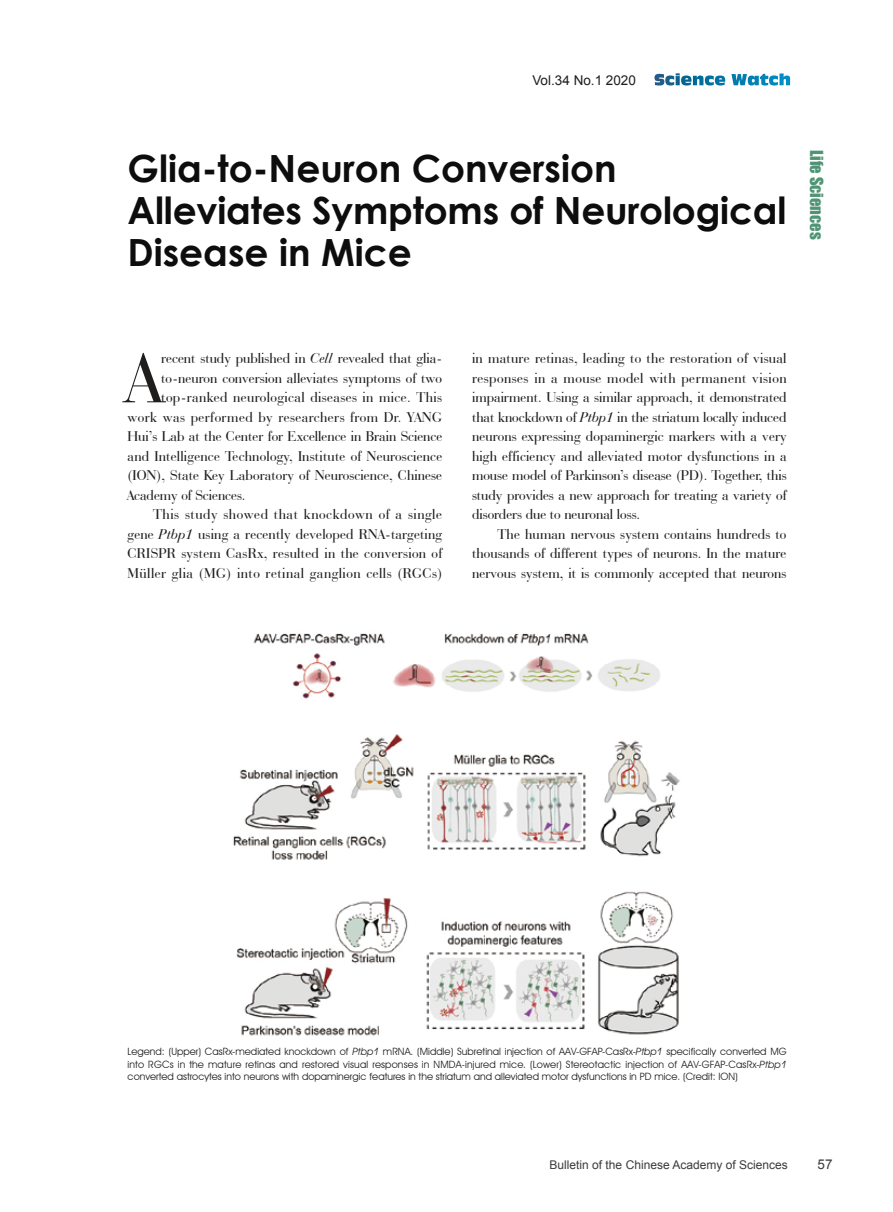
<style>
.page{position:relative;width:893px;height:1212px;background:#fff}
.page>*{position:absolute;margin:0;border:0;box-sizing:border-box;transform-origin:0 0}
.t1{font:73.95px "Bauer Bodoni BT";color:#1f1e1d}
.t2{font:700 37.5px/42px "Century Gothic";color:#0d0d0d}
.t3{font:16.5px "Impact";color:#4f9474}
.t4{font:15px/19.5px "Bauer Bodoni BT";letter-spacing:.01em;color:#1f1e1d;text-align:justify}
.t5{font:15px "Bauer Bodoni BT";letter-spacing:.03em;color:#1f1e1d}
.t6{font:15px "Bauer Bodoni BT";letter-spacing:.035em;color:#1f1e1d}
.t7{font:13.5px "Arial";color:#1f1e1d}
.t8{font:13.5px "Arial";color:#3e3a39}
.t9{font:12px "Arial";color:#3e3a39}
.t10{font:10.05px/12.8px "Avant Garde IT Cby BT";color:#1f1e1d;text-align:justify}
.s1{font-family:"Antique Olive Compact";font-size:15px;color:#fff}
.s2{font-style:italic}
</style>
<div class="page">
<img style="left:233px;top:633px;width:447px;height:403px">
<p class="t7" style="left:532px;top:72px;width:260px">Vol.34 No.1 2020 <span class="s1">Science Watch</span></p>
<h2 class="t2" style="left:128px;top:146px;width:660px">Glia-to-Neuron Conversion<br>Alleviates Symptoms of Neurological<br>Disease in Mice</h2>
<p class="t3" style="left:829px;top:150px;width:91px;rotate:90deg">Life Sciences</p>
<h1 class="t1" style="left:128px;top:333px;width:35px">A</h1>
<p class="t4" style="left:161px;top:348px;width:282px">recent study published in <span class="s2">Cell</span> revealed that glia-</p>
<p class="t4" style="left:161px;top:368px;width:282px">to-neuron conversion alleviates symptoms of two</p>
<p class="t4" style="left:161px;top:387px;width:282px">top-ranked neurological diseases in mice. This</p>
<p class="t5" style="left:128px;top:408px;width:316px">work was performed by researchers from Dr. YANG</p>
<p class="t4" style="left:128px;top:426px;width:316px">Hui’s Lab at the Center for Excellence in Brain Science</p>
<p class="t4" style="left:128px;top:446px;width:316px">and Intelligence Technology, Institute of Neuroscience</p>
<p class="t4" style="left:128px;top:465px;width:316px">(ION), State Key Laboratory of Neuroscience, Chinese</p>
<p class="t4" style="left:128px;top:485px;width:119px">Academy of Sciences.</p>
<p class="t6" style="left:153px;top:505px;width:290px">This study showed that knockdown of a single</p>
<p class="t4" style="left:128px;top:524px;width:316px">gene <span class="s2">Ptbp1</span> using a recently developed RNA-targeting</p>
<p class="t4" style="left:128px;top:543px;width:316px">CRISPR system CasRx, resulted in the conversion of</p>
<p class="t5" style="left:128px;top:564px;width:316px">Müller glia (MG) into retinal ganglion cells (RGCs)</p>
<p class="t4" style="left:472px;top:348px;width:316px">in mature retinas, leading to the restoration of visual responses in a mouse model with permanent vision impairment. Using a similar approach, it demonstrated that knockdown of <span class="s2">Ptbp1</span> in the striatum locally induced neurons expressing dopaminergic markers with a very high efficiency and alleviated motor dysfunctions in a mouse model of Parkinson’s disease (PD). Together, this study provides a new approach for treating a variety of disorders due to neuronal loss.</p>
<p class="t4" style="left:472px;top:524px;width:316px;text-indent:26px">The human nervous system contains hundreds to thousands of different types of neurons. In the mature nervous system, it is commonly accepted that neurons</p>
<p class="t10" style="left:128px;top:1045px;width:661px">Legend: (Upper) CasRx-mediated knockdown of <span class="s2">Ptbp1</span> mRNA. (Middle) Subretinal injection of AAV-GFAP-CasRx-<span class="s2">Ptbp1</span> specifically converted MG into RGCs in the mature retinas and restored visual responses in NMDA-injured mice. (Lower) Stereotactic injection of AAV-GFAP-CasRx-<span class="s2">Ptbp1 </span>converted astrocytes into neurons with dopaminergic features in the striatum and alleviated motor dysfunctions in PD mice. (Credit: ION)</p>
<p class="t9" style="left:550px;top:1157px;width:240px">Bulletin of the Chinese Academy of Sciences</p>
<p class="t8" style="left:817px;top:1156px;width:17px">57</p>
</div>
